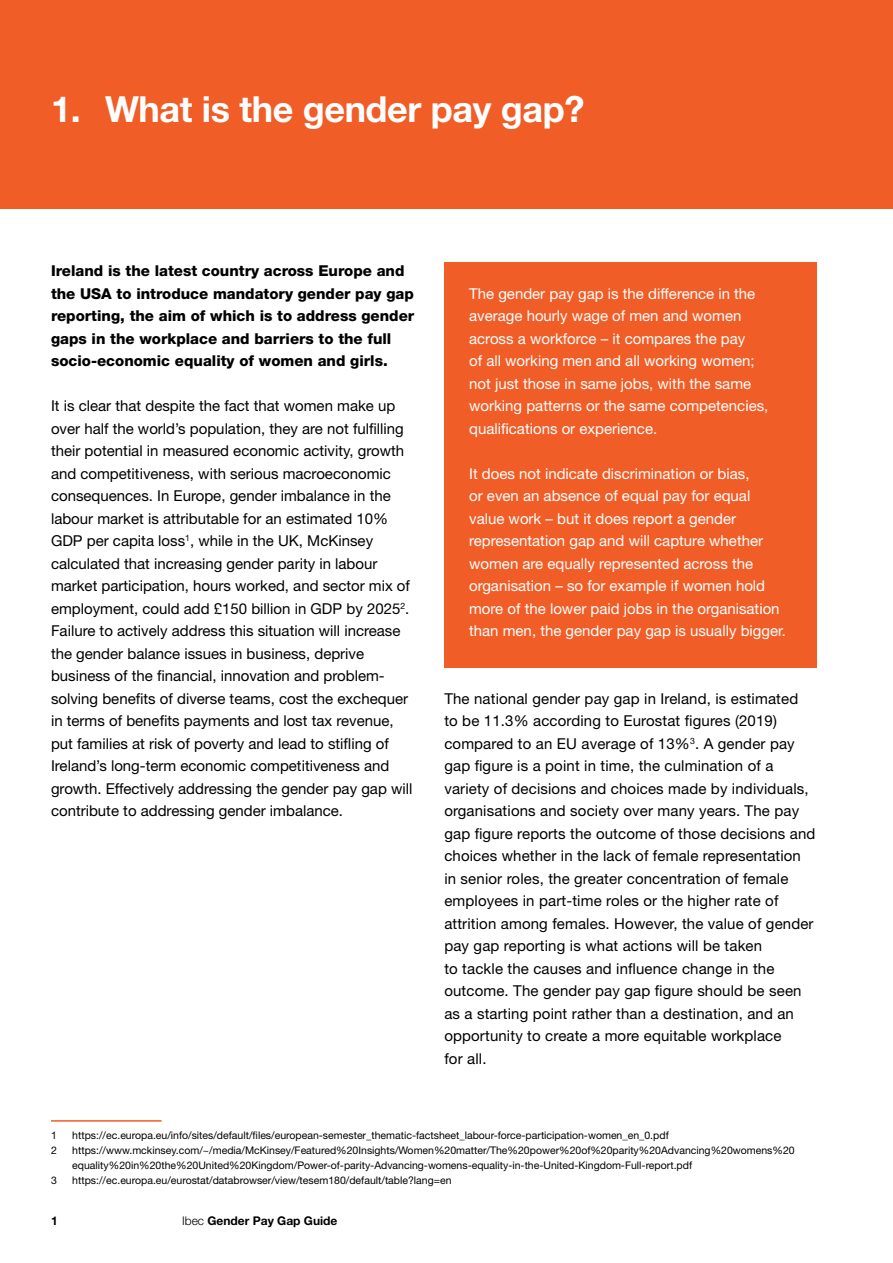
<style>
.page{position:relative;width:893px;height:1263px;background:#fff}
.page>*{position:absolute;margin:0;border:0;box-sizing:border-box;transform-origin:0 0}
.Heading{font:700 36px "Helvetica Neue LT Std";letter-spacing:-.01em;color:#fff}
.Body_Copy{font:15px/22.5px "Helvetica Neue LT Std";color:#000}
.Body_Copy-2{font:15px/22.5px "Helvetica Neue LT Std";color:#fff}
.Body_Copy-3{font:800 15px/22.5px "Helvetica Neue LT Std";color:#000}
.t1{font:700 12px "Helvetica Neue LT Std";color:#000}
.Footnotes{font:10.5px/15px "Helvetica Neue LT Std";color:#000}
.Footnotes___Rule{font:10.5px "Helvetica Neue LT Std";color:#000}
.s1{font-weight:300}
</style>
<div class="page">
<div style="left:444px;top:262px;width:372px;height:406px;background:#f15d27"></div>
<div style="left:0;top:0;width:893px;height:209px;background:#f15d27"></div>
<hr style="left:51px;top:1120px;width:111px;height:2px;background:#f25c26">
<p class="Heading" style="left:51px;top:87px;width:535px">1. What is the gender pay gap?</p>
<p class="Body_Copy-3" style="left:51px;top:259px;width:365px">Ireland is the latest country across Europe and the USA to introduce mandatory gender pay gap reporting, the aim of which is to address gender gaps in the workplace and barriers to the full socio-economic equality of women and girls.</p>
<p class="Body_Copy" style="left:51px;top:394px;width:363px">It is clear that despite the fact that women make up over half the world’s population, they are not fulfilling their potential in measured economic activity, growth and competitiveness, with serious macroeconomic consequences. In Europe, gender imbalance in the labour market is attributable for an estimated 10% GDP per capita loss<sup>1</sup>, while in the UK, McKinsey calculated that increasing gender parity in labour market participation, hours worked, and sector mix of employment, could add £150 billion in GDP by 2025<sup>2</sup>.<br>Failure to actively address this situation will increase the gender balance issues in business, deprive business of the financial, innovation and problem&shy;solving benefits of diverse teams, cost the exchequer in terms of benefits payments and lost tax revenue, put families at risk of poverty and lead to stifling of Ireland’s long-term economic competitiveness and growth. Effectively addressing the gender pay gap will contribute to addressing gender imbalance.</p>
<p class="Body_Copy-2" style="left:469px;top:282px;width:301px">The gender pay gap is the difference in the average hourly wage of men and women across a workforce – it compares the pay<br>of all working men and all working women; not just those in same jobs, with the same working patterns or the same competencies, qualifications or experience.</p>
<p class="Body_Copy-2" style="left:469px;top:462px;width:318px">It does not indicate discrimination or bias,<br>or even an absence of equal pay for equal value work – but it does report a gender representation gap and will capture whether women are equally represented across the organisation – so for example if women hold more of the lower paid jobs in the organisation than men, the gender pay gap is usually bigger.</p>
<p class="Body_Copy" style="left:444px;top:687px;width:373px">The national gender pay gap in Ireland, is estimated to be 11.3% according to Eurostat figures (2019) compared to an EU average of 13%<sup>3</sup>. A gender pay gap figure is a point in time, the culmination of a variety of decisions and choices made by individuals, organisations and society over many years. The pay gap figure reports the outcome of those decisions and choices whether in the lack of female representation in senior roles, the greater concentration of female employees in part-time roles or the higher rate of attrition among females. However, the value of gender pay gap reporting is what actions will be taken<br>to tackle the causes and influence change in the outcome. The gender pay gap figure should be seen as a starting point rather than a destination, and an opportunity to create a more equitable workplace<br>for all.</p>
<p class="Footnotes___Rule" style="left:51px;top:1129px;width:7px">1</p>
<p class="Footnotes___Rule" style="left:72px;top:1129px;width:598px">https://ec.europa.eu/info/sites/default/files/european-semester_thematic-factsheet_labour-force-participation-women_en_0.pdf</p>
<p class="Footnotes" style="left:51px;top:1142px;width:7px">2</p>
<p class="Footnotes" style="left:72px;top:1142px;width:724px">https://www.mckinsey.com/~/media/McKinsey/Featured%20Insights/Women%20matter/The%20power%20of%20parity%20Advancing%20womens%20 equality%20in%20the%20United%20Kingdom/Power-of-parity-Advancing-womens-equality-in-the-United-Kingdom-Full-report.pdf</p>
<p class="Footnotes" style="left:51px;top:1172px;width:7px">3</p>
<p class="Footnotes" style="left:72px;top:1172px;width:381px">https://ec.europa.eu/eurostat/databrowser/view/tesem180/default/table?lang=en</p>
<p class="t1" style="left:51px;top:1213px;width:8px">1</p>
<p class="t1" style="left:182px;top:1213px;width:157px"><span class="s1">Ibec</span> Gender Pay Gap Guide</p>
</div>
